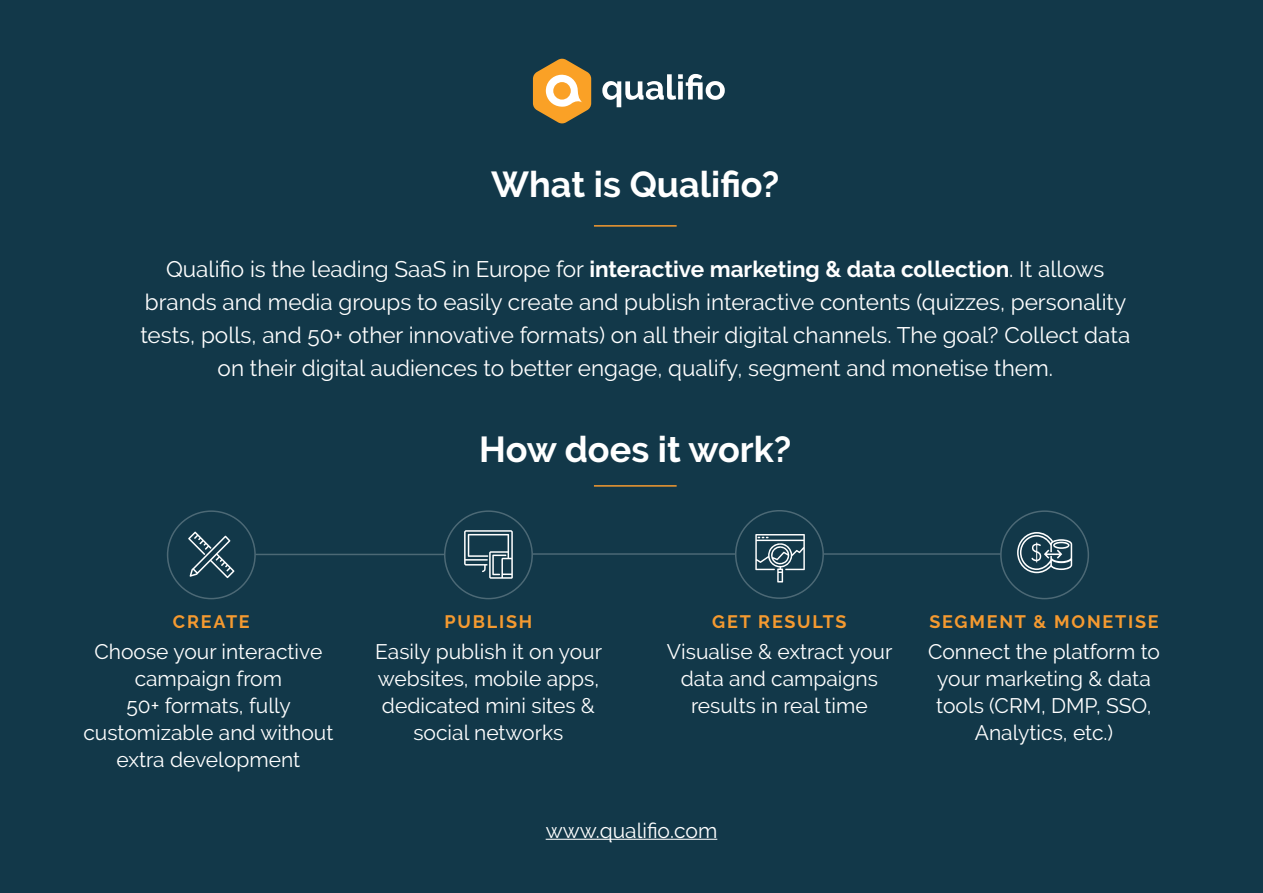
<style>
.page{position:relative;width:1263px;height:893px;background:#123849}
.page>*{position:absolute;margin:0;border:0;box-sizing:border-box;transform-origin:0 0}
.t1{font:700 36px "Raleway";color:#fff}
.t2{font:22.5px/33px "Raleway";color:#fff;text-align:center}
.t3{font:21px/27px "Raleway";color:#fff;text-align:center}
.t4{font:700 18px "Raleway";letter-spacing:.1em;color:#f59a30}
.s1{font-weight:700}
</style>
<div class="page">
<hr style="left:546px;top:839px;width:171px;height:1px;background:#fff">
<div style="left:167px;top:510px;width:89px;height:89px;border:2px solid #fff;border-radius:50%"></div>
<div style="left:444px;top:510px;width:89px;height:89px;border:2px solid #fff;border-radius:50%"></div>
<div style="left:735px;top:510px;width:89px;height:89px;border:2px solid #fff;border-radius:50%"></div>
<div style="left:1000px;top:510px;width:89px;height:89px;border:2px solid #fff;border-radius:50%"></div>
<svg style="left:188px;top:532px;width:46px;height:46px"></svg>
<svg style="left:464px;top:530px;width:49px;height:49px"></svg>
<svg style="left:755px;top:534px;width:50px;height:48px"></svg>
<svg style="left:1017px;top:532px;width:55px;height:41px"></svg>
<hr style="left:824px;top:553px;width:176px;height:2px;background:#fff">
<hr style="left:533px;top:553px;width:202px;height:2px;background:#fff">
<hr style="left:256px;top:554px;width:188px;height:1px;background:#fff">
<hr style="left:594px;top:225px;width:83px;height:2px;background:#f59a30">
<hr style="left:594px;top:485px;width:83px;height:2px;background:#f59a30">
<svg style="left:602px;top:74px;width:123px;height:33px"></svg>
<svg style="left:533px;top:58px;width:58px;height:66px"></svg>
<div style="left:553px;top:82px;width:18px;height:18px;background:#faa126;border-radius:50%"></div>
<h1 class="t1" style="left:491px;top:164px;width:289px">What is Qualifio?</h1>
<p class="t2" style="left:140px;top:253px;width:991px">Qualifio is the leading SaaS in Europe for <span class="s1">interactive marketing &amp; data collection</span>. It allows brands and media groups to easily create and publish interactive contents (quizzes, personality tests, polls, and 50+ other innovative formats) on all their digital channels. The goal? Collect data on their digital audiences to better engage, qualify, segment and monetise them.</p>
<h1 class="t1" style="left:479px;top:428px;width:314px">How does it work?</h1>
<p class="t4" style="left:173px;top:611px;width:78px">CREATE</p>
<p class="t4" style="left:444px;top:611px;width:89px">PUBLISH</p>
<p class="t4" style="left:712px;top:611px;width:136px">GET RESULTS</p>
<p class="t4" style="left:929px;top:611px;width:231px">SEGMENT &amp; MONETISE</p>
<p class="t3" style="left:83px;top:638px;width:251px">Choose your interactive campaign from<br>50+ formats, fully customizable and without extra development</p>
<p class="t3" style="left:375px;top:638px;width:228px">Easily publish it on your websites, mobile apps, dedicated mini sites &amp; social networks</p>
<p class="t3" style="left:667px;top:638px;width:227px">Visualise &amp; extract your data and campaigns results in real time</p>
<p class="t3" style="left:928px;top:638px;width:233px">Connect the platform to your marketing &amp; data tools (CRM, DMP, SSO,<br>Analytics, etc.)</p>
<p class="t3" style="left:546px;top:817px;width:173px">www.qualifio.com</p>
</div>
